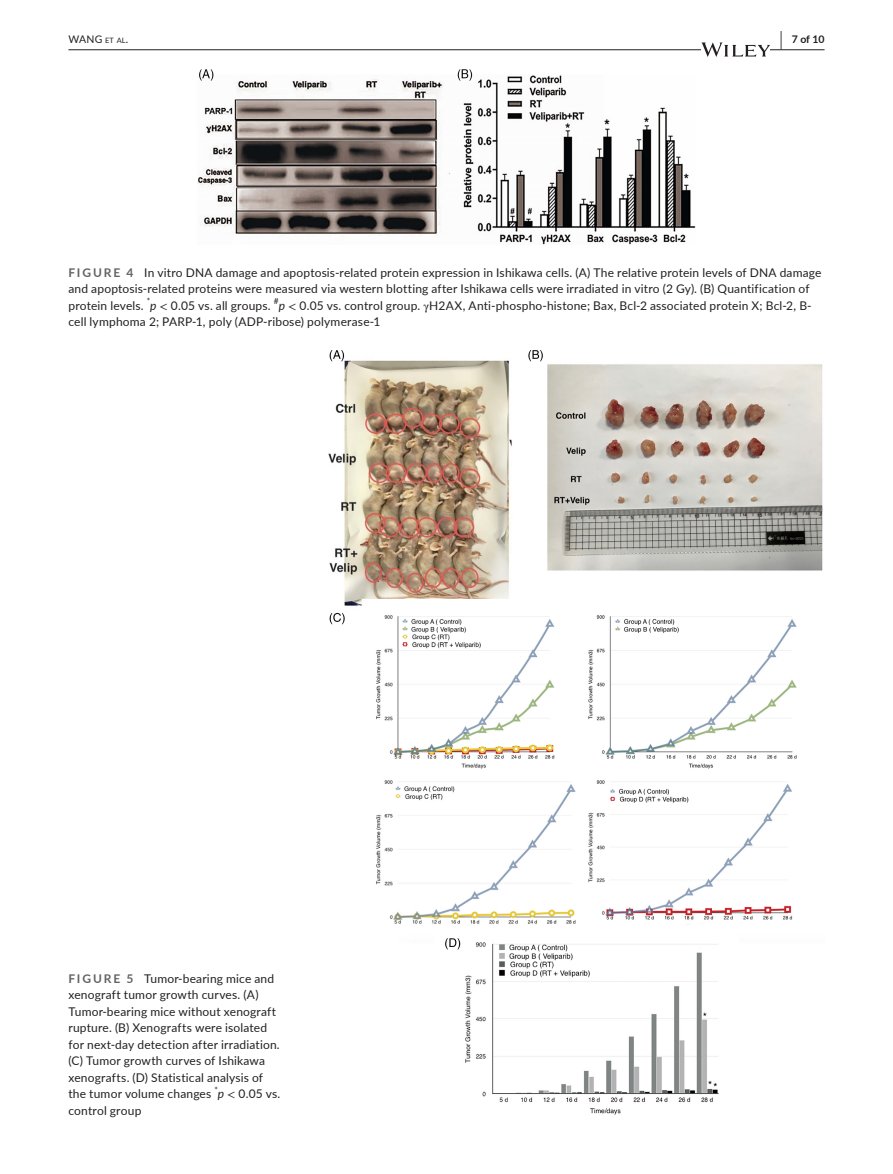
<style>
.page{position:relative;width:893px;height:1174px;background:#fff}
.page>*{position:absolute;margin:0;border:0;box-sizing:border-box;transform-origin:0 0}
.t1{font:12px/16.5px "Lato";letter-spacing:.015em;color:#231f20}
.t2{font:10.5px "Lato";color:#231f20}
.t3{font:700 10.5px "Lato";color:#231f20}
.t4{font:8.4px "Lato";color:#231f20}
.s1{font-size:7.35px}
.s2{font-size:19.5px}
.s3{font-weight:700;color:#636366}
.s4{font-style:italic}
.s5{font-family:"STIX"}
</style>
<div class="page">
<hr style="left:68px;top:49px;width:756px;height:1px;background:#231f20">
<svg style="left:701px;top:42px;width:69px;height:15px"></svg>
<img style="left:198px;top:69px;width:497px;height:176px">
<img style="left:328px;top:350px;width:495px;height:764px">
<p class="t2" style="left:68px;top:31px;width:61px">WANG <span class="s1">et al</span>.</p>
<p class="t3" style="left:780px;top:31px;width:46px"><span class="s2">|</span> 7 of 10</p>
<p class="t1" style="left:68px;top:264px;width:755px"><span class="s3">FIGURE 4</span> In vitro DNA damage and apoptosis-related protein expression in Ishikawa cells. (A) The relative protein levels of DNA damage and apoptosis-related proteins were measured via western blotting after Ishikawa cells were irradiated in vitro (2 Gy). (B) Quantification of protein levels.</p>
<p class="t4" style="left:147px;top:295px;width:5px">*</p>
<p class="t1" style="left:150px;top:297px;width:122px"><span class="s4">p</span> <span class="s5">&lt;</span> 0.05 vs. all groups.</p>
<p class="t4" style="left:274px;top:295px;width:6px">#</p>
<p class="t1" style="left:68px;top:297px;width:745px;text-indent:210px"><span class="s4">p</span> <span class="s5">&lt;</span> 0.05 vs. control group. <span class="s5">γ</span>H2AX, Anti-phospho-histone; Bax, Bcl-2 associated protein X; Bcl-2, B&shy;cell lymphoma 2; PARP-1, poly (ADP-ribose) polymerase-1</p>
<p class="t1" style="left:68px;top:969px;width:213px"><span class="s3">FIGURE 5</span> Tumor-bearing mice and xenograft tumor growth curves. (A)<br>Tumor-bearing mice without xenograft rupture. (B) Xenografts were isolated for next-day detection after irradiation. (C) Tumor growth curves of Ishikawa xenografts. (D) Statistical analysis of the tumor volume changes</p>
<p class="t4" style="left:214px;top:1084px;width:5px">*</p>
<p class="t1" style="left:218px;top:1085px;width:64px"><span class="s4">p</span> <span class="s5">&lt;</span> 0.05 vs.</p>
<p class="t1" style="left:68px;top:1101px;width:74px">control group</p>
</div>
